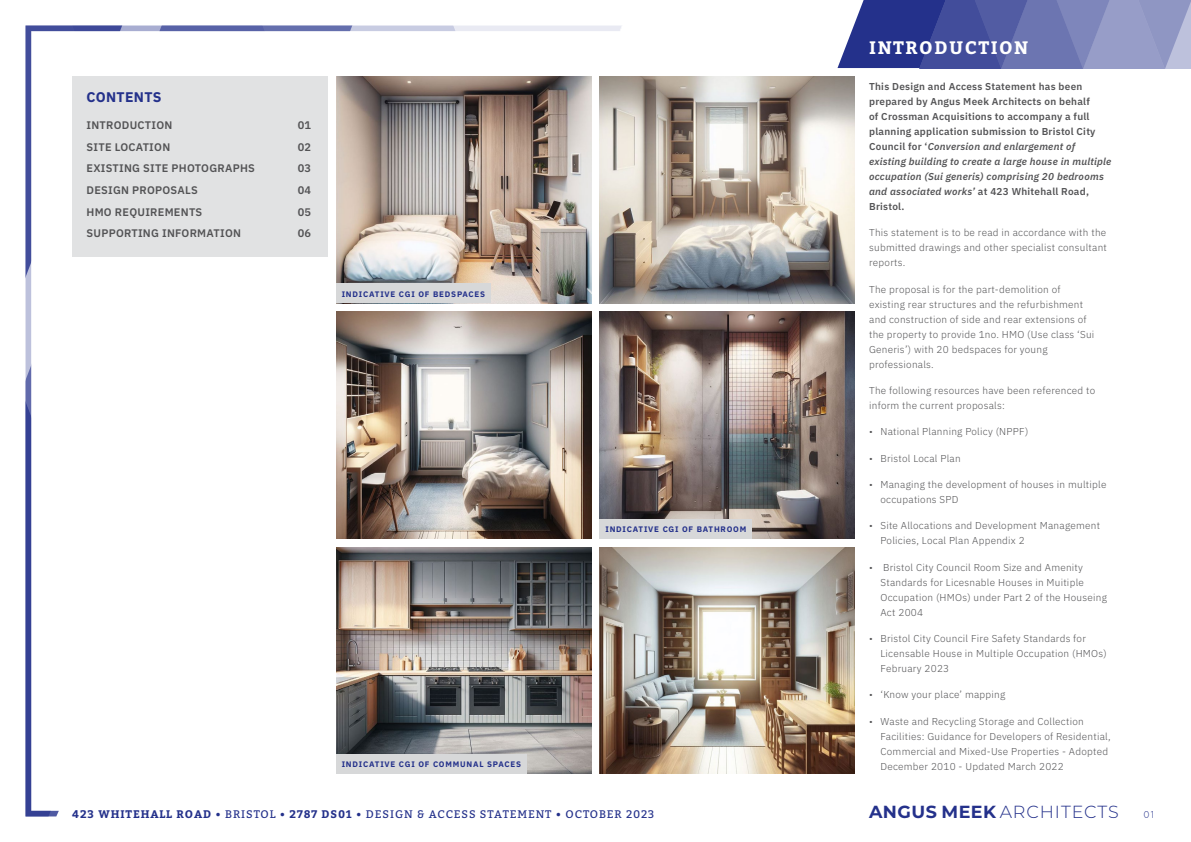
<style>
.page{position:relative;width:1191px;height:842px;background:#fff}
.page>*{position:absolute;margin:0;border:0;box-sizing:border-box;transform-origin:0 0}
.t1{font:700 18px "Bitter";letter-spacing:.085em;color:#fff}
.t2{font:300 17.5px "Montserrat";letter-spacing:.05em;color:#24318b}
.Heading{font:700 14px "IBM Plex Sans";letter-spacing:.025em;color:#24318b}
.Contents{font:600 11px "IBM Plex Sans";letter-spacing:.025em;color:#535355}
.t3{font:11px "Bitter";letter-spacing:.085em;color:#24318b}
.Body{font:300 10px/15px "IBM Plex Sans";letter-spacing:.025em;color:#545456}
.Body-2{font:600 10px/15px "IBM Plex Sans";letter-spacing:.025em;color:#545456}
.t4{font:10px "Quicksand";color:#24318b}
.t5{font:700 8px "IBM Plex Sans";letter-spacing:.1em;color:#24318b}
.s1{font-weight:700}
.s2{font-style:italic}
</style>
<div class="page">
<svg style="left:461px;top:26px;width:161px;height:238px"></svg>
<svg style="left:375px;top:26px;width:86px;height:51px"></svg>
<svg style="left:148px;top:26px;width:227px;height:286px"></svg>
<svg style="left:26px;top:26px;width:122px;height:790px"></svg>
<svg style="left:619px;top:26px;width:3px;height:5px"></svg>
<svg style="left:837px;top:0;width:354px;height:68px;background:#666fae"></svg>
<div style="left:72px;top:77px;width:255px;height:180px;background:#e1e2e3"></div>
<img style="left:336px;top:547px;width:255px;height:227px">
<img style="left:600px;top:547px;width:255px;height:227px">
<div style="left:336px;top:754px;width:191px;height:20px;background:#d7d8d9"></div>
<img style="left:600px;top:77px;width:255px;height:226px">
<img style="left:336px;top:312px;width:255px;height:227px">
<img style="left:336px;top:77px;width:255px;height:226px">
<img style="left:600px;top:312px;width:255px;height:227px">
<div style="left:336px;top:283px;width:155px;height:20px;background:#d7d8d9"></div>
<div style="left:600px;top:519px;width:152px;height:20px;background:#d7d8d9"></div>
<p class="Heading" style="left:86px;top:86px;width:77px">CONTENTS</p>
<p class="Contents" style="left:86px;top:116px;width:87px">INTRODUCTION</p>
<p class="Contents" style="left:298px;top:116px;width:15px">01</p>
<p class="Contents" style="left:86px;top:138px;width:85px">SITE LOCATION</p>
<p class="Contents" style="left:298px;top:138px;width:15px">02</p>
<p class="Contents" style="left:86px;top:160px;width:170px">EXISTING SITE PHOTOGRAPHS</p>
<p class="Contents" style="left:298px;top:160px;width:15px">03</p>
<p class="Contents" style="left:86px;top:181px;width:113px">DESIGN PROPOSALS</p>
<p class="Contents" style="left:298px;top:181px;width:15px">04</p>
<p class="Contents" style="left:86px;top:203px;width:117px">HMO REQUIREMENTS</p>
<p class="Contents" style="left:298px;top:203px;width:15px">05</p>
<p class="Contents" style="left:86px;top:225px;width:156px">SUPPORTING INFORMATION</p>
<p class="Contents" style="left:298px;top:225px;width:15px">06</p>
<p class="t5" style="left:342px;top:287px;width:145px">INDICATIVE CGI OF BEDSPACES</p>
<p class="t5" style="left:605px;top:523px;width:142px">INDICATIVE CGI OF BATHROOM</p>
<p class="t5" style="left:342px;top:758px;width:181px">INDICATIVE CGI OF COMMUNAL SPACES</p>
<p class="t3" style="left:72px;top:807px;width:583px"><span class="s1">423 WHITEHALL ROAD</span> • BRISTOL • <span class="s1">2787 DS01</span> • DESIGN &amp; ACCESS STATEMENT • OCTOBER 2023</p>
<p class="t1" style="left:869px;top:36px;width:161px">INTRODUCTION</p>
<p class="Body-2" style="left:869px;top:78px;width:244px">This Design and Access Statement has been prepared by Angus Meek Architects on behalf<br>of Crossman Acquisitions to accompany a full planning application submission to Bristol City Council for ‘<span class="s2">Conversion and enlargement of existing building to create a large house in multiple occupation (Sui generis) comprising 20 bedrooms and associated works’</span> at 423 Whitehall Road, Bristol.</p>
<p class="Body" style="left:869px;top:224px;width:239px;text-align:justify">This statement is to be read in accordance with the submitted drawings and other specialist consultant reports.</p>
<p class="Body" style="left:869px;top:281px;width:227px">The proposal is for the part-demolition of existing rear structures and the refurbishment and construction of side and rear extensions of the property to provide 1no. HMO (Use class ‘Sui Generis’) with 20 bedspaces for young professionals.</p>
<p class="Body" style="left:869px;top:382px;width:228px">The following resources have been referenced to inform the current proposals:</p>
<p class="Body" style="left:869px;top:423px;width:161px">• National Planning Policy (NPPF)</p>
<p class="Body" style="left:869px;top:450px;width:93px">• Bristol Local Plan</p>
<p class="Body" style="left:880px;top:476px;width:227px;text-indent:-11px">• Managing the development of houses in multiple occupations SPD</p>
<p class="Body" style="left:880px;top:517px;width:221px;text-indent:-11px">• Site Allocations and Development Management<br>Policies, Local Plan Appendix 2</p>
<p class="Body" style="left:880px;top:559px;width:228px;text-indent:-11px">• Bristol City Council Room Size and Amenity Standards for Licesnable Houses in Muitiple Occupation (HMOs) under Part 2 of the Houseing Act 2004</p>
<p class="Body" style="left:880px;top:630px;width:228px;text-indent:-11px">• Bristol City Council Fire Safety Standards for<br>Licensable House in Multiple Occupation (HMOs)<br>February 2023</p>
<p class="Body" style="left:869px;top:687px;width:138px">• ‘Know your place’ mapping</p>
<p class="Body" style="left:880px;top:713px;width:232px;text-indent:-11px">• Waste and Recycling Storage and Collection Facilities: Guidance for Developers of Residential, Commercial and Mixed-Use Properties - Adopted December 2010 - Updated March 2022</p>
<h2 class="t2" style="left:869px;top:800px;width:251px"><span class="s1">ANGUS MEEK</span> ARCHITECTS</h2>
<p class="t4" style="left:1143px;top:809px;width:12px">01</p>
</div>
